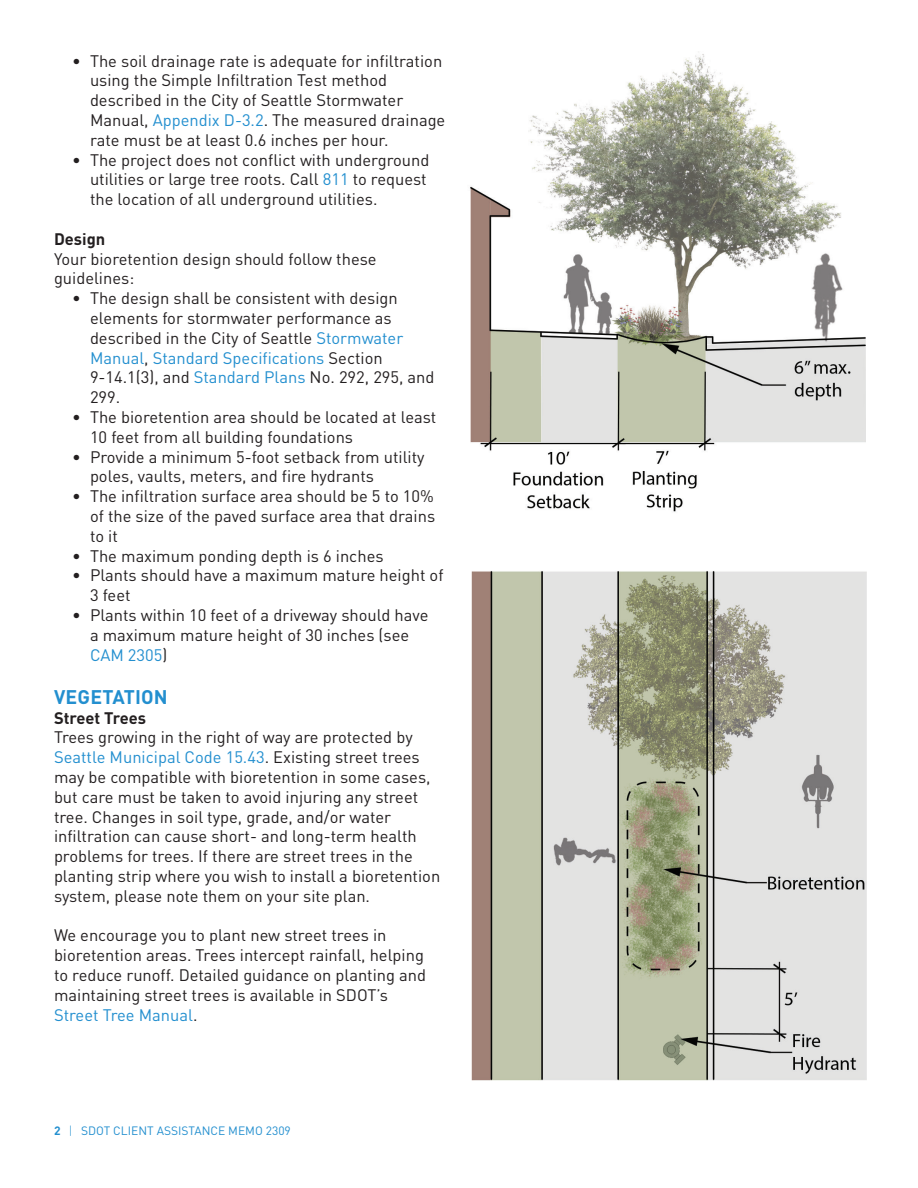
<style>
.page{position:relative;width:918px;height:1188px;background:#fff}
.page>*{position:absolute;margin:0;border:0;box-sizing:border-box;transform-origin:0 0}
.S1{font:700 19.5px "DIN Pro";letter-spacing:.01em;color:#238fcf}
.BL{font:16.5px/19.8px "DIN Pro";color:#231f20}
.S2{font:700 16.5px "DIN Pro";color:#231f20}
.t1{font:12px "DIN Pro";color:#238fcf}
.s1{color:#238fcf}
.s2{font-weight:700}
.s3{font-weight:300}
</style>
<div class="page">
<img style="left:471px;top:571px;width:396px;height:510px">
<img style="left:470px;top:51px;width:396px;height:461px">
<p class="BL" style="left:90px;top:49px;width:357px;text-indent:-18px">• The soil drainage rate is adequate for infiltration using the Simple Infiltration Test method described in the City of Seattle Stormwater Manual, <span class="s1">Appendix D-3.2</span>. The measured drainage rate must be at least 0.6 inches per hour.</p>
<p class="BL" style="left:90px;top:148px;width:341px;text-indent:-18px">• The project does not conflict with underground utilities or large tree roots. Call <span class="s1">811</span> to request the location of all underground utilities.</p>
<p class="S2" style="left:54px;top:225px;width:53px">Design</p>
<p class="BL" style="left:54px;top:247px;width:324px">Your bioretention design should follow these guidelines:</p>
<p class="BL" style="left:90px;top:287px;width:346px;text-indent:-18px">• The design shall be consistent with design elements for stormwater performance as described in the City of Seattle <span class="s1">Stormwater Manual</span>, <span class="s1">Standard Specifications</span> Section 9-14.1(3), and <span class="s1">Standard Plans</span> No. 292, 295, and 299.</p>
<p class="BL" style="left:90px;top:406px;width:348px;text-indent:-18px">• The bioretention area should be located at least<br>10 feet from all building foundations</p>
<p class="BL" style="left:90px;top:445px;width:336px;text-indent:-18px">• Provide a minimum 5-foot setback from utility poles, vaults, meters, and fire hydrants</p>
<p class="BL" style="left:90px;top:485px;width:347px;text-align:justify;text-indent:-18px">• The infiltration surface area should be 5 to 10% of the size of the paved surface area that drains to it</p>
<p class="BL" style="left:72px;top:544px;width:313px">• The maximum ponding depth is 6 inches</p>
<p class="BL" style="left:90px;top:564px;width:355px;text-indent:-18px">• Plants should have a maximum mature height of<br>3 feet</p>
<p class="BL" style="left:90px;top:604px;width:340px;text-indent:-18px">• Plants within 10 feet of a driveway should have a maximum mature height of 30 inches (see<br><span class="s1">CAM 2305</span>)</p>
<p class="S1" style="left:54px;top:681px;width:115px">VEGETATION</p>
<p class="S2" style="left:54px;top:704px;width:94px">Street Trees</p>
<p class="BL" style="left:54px;top:726px;width:388px">Trees growing in the right of way are protected by <span class="s1">Seattle Municipal Code 15.43</span>. Existing street trees may be compatible with bioretention in some cases, but care must be taken to avoid injuring any street tree. Changes in soil type, grade, and/or water infiltration can cause short- and long-term health problems for trees. If there are street trees in the planting strip where you wish to install a bioretention system, please note them on your site plan.</p>
<p class="BL" style="left:54px;top:924px;width:374px">We encourage you to plant new street trees in bioretention areas. Trees intercept rainfall, helping to reduce runoff. Detailed guidance on planting and maintaining street trees is available in SDOT’s <span class="s1">Street Tree Manual</span>.</p>
<p class="t1" style="left:54px;top:1122px;width:238px"><span class="s2">2</span> <span class="s3">|</span> SDOT CLIENT ASSISTANCE MEMO 2309</p>
</div>
